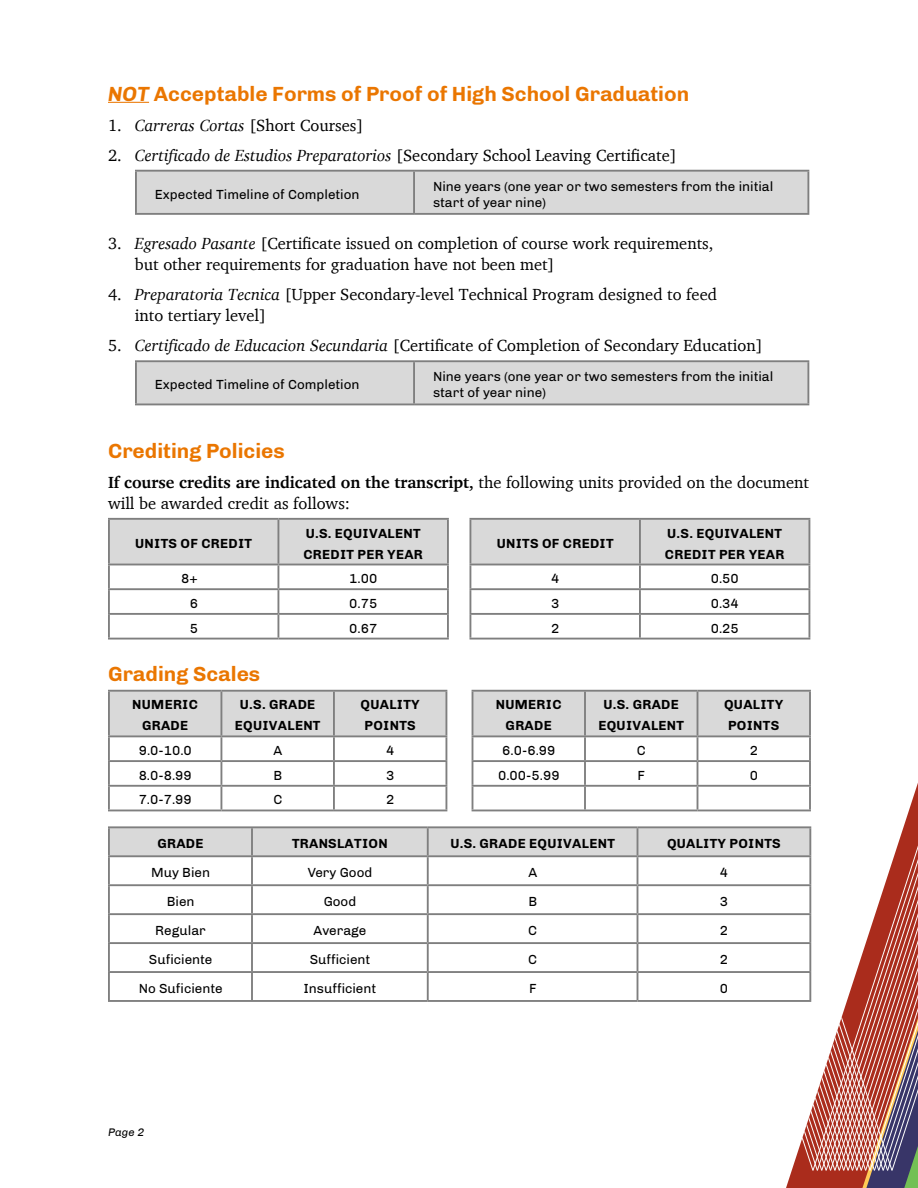
<style>
.page{position:relative;width:918px;height:1188px;background:#fff}
.page>*{position:absolute;margin:0;border:0;box-sizing:border-box;transform-origin:0 0}
.t1{font:700 21px "Chivo";color:#ea7600}
.t2{font:16.5px/21px "Charter";color:#000}
.t3{font:13.5px/16.2px "Chivo";color:#000}
.t4{font:700 13.5px/21px "Chivo";letter-spacing:.02em;color:#000}
.t5{font:italic 11.25px "Chivo";color:#000}
.s1{font-style:italic}
.s2{font-weight:700}
</style>
<div class="page">
<hr style="left:108px;top:102px;width:41px;height:1px;background:#ea7600">
<div style="left:137px;top:172px;width:670px;height:41px;background:#d9d9d9"></div>
<hr style="left:135px;top:170px;width:279px;height:2px;background:#7f7f7f">
<hr style="left:135px;top:172px;width:2px;height:41px;background:#7f7f7f">
<hr style="left:414px;top:170px;width:395px;height:2px;background:#7f7f7f">
<hr style="left:413px;top:172px;width:2px;height:41px;background:#7f7f7f">
<hr style="left:807px;top:172px;width:2px;height:41px;background:#7f7f7f">
<hr style="left:135px;top:213px;width:279px;height:2px;background:#7f7f7f">
<hr style="left:414px;top:213px;width:395px;height:2px;background:#7f7f7f">
<div style="left:137px;top:362px;width:670px;height:42px;background:#d9d9d9"></div>
<hr style="left:135px;top:360px;width:279px;height:2px;background:#7f7f7f">
<hr style="left:135px;top:362px;width:2px;height:42px;background:#7f7f7f">
<hr style="left:414px;top:360px;width:395px;height:2px;background:#7f7f7f">
<hr style="left:413px;top:362px;width:2px;height:42px;background:#7f7f7f">
<hr style="left:807px;top:362px;width:2px;height:42px;background:#7f7f7f">
<hr style="left:135px;top:404px;width:279px;height:1px;background:#7f7f7f">
<hr style="left:414px;top:404px;width:395px;height:1px;background:#7f7f7f">
<hr style="left:108px;top:518px;width:170px;height:2px;background:#7f7f7f">
<hr style="left:108px;top:520px;width:2px;height:44px;background:#7f7f7f">
<hr style="left:640px;top:518px;width:170px;height:2px;background:#7f7f7f">
<hr style="left:108px;top:564px;width:170px;height:1px;background:#7f7f7f">
<hr style="left:640px;top:564px;width:170px;height:1px;background:#7f7f7f">
<hr style="left:278px;top:518px;width:171px;height:2px;background:#7f7f7f">
<hr style="left:470px;top:518px;width:170px;height:2px;background:#7f7f7f">
<hr style="left:470px;top:638px;width:170px;height:2px;background:#7f7f7f">
<hr style="left:108px;top:588px;width:170px;height:2px;background:#7f7f7f">
<hr style="left:108px;top:590px;width:2px;height:23px;background:#7f7f7f">
<hr style="left:640px;top:588px;width:170px;height:2px;background:#7f7f7f">
<hr style="left:108px;top:615px;width:2px;height:23px;background:#7f7f7f">
<hr style="left:108px;top:613px;width:170px;height:2px;background:#7f7f7f">
<hr style="left:640px;top:613px;width:170px;height:2px;background:#7f7f7f">
<hr style="left:108px;top:638px;width:170px;height:2px;background:#7f7f7f">
<hr style="left:278px;top:638px;width:171px;height:2px;background:#7f7f7f">
<hr style="left:640px;top:638px;width:170px;height:2px;background:#7f7f7f">
<hr style="left:808px;top:520px;width:2px;height:44px;background:#7f7f7f">
<hr style="left:108px;top:565px;width:2px;height:23px;background:#7f7f7f">
<hr style="left:808px;top:565px;width:2px;height:23px;background:#7f7f7f">
<hr style="left:808px;top:590px;width:2px;height:23px;background:#7f7f7f">
<svg style="left:109px;top:519px;width:700px;height:119px"></svg>
<hr style="left:808px;top:615px;width:2px;height:23px;background:#7f7f7f">
<hr style="left:108px;top:690px;width:113px;height:2px;background:#7f7f7f">
<hr style="left:108px;top:692px;width:2px;height:43px;background:#7f7f7f">
<hr style="left:221px;top:690px;width:113px;height:2px;background:#7f7f7f">
<hr style="left:585px;top:690px;width:113px;height:2px;background:#7f7f7f">
<hr style="left:698px;top:690px;width:113px;height:2px;background:#7f7f7f">
<hr style="left:108px;top:735px;width:113px;height:2px;background:#7f7f7f">
<hr style="left:108px;top:760px;width:113px;height:2px;background:#7f7f7f">
<hr style="left:108px;top:762px;width:2px;height:23px;background:#7f7f7f">
<hr style="left:108px;top:785px;width:113px;height:2px;background:#7f7f7f">
<hr style="left:108px;top:787px;width:2px;height:23px;background:#7f7f7f">
<hr style="left:108px;top:810px;width:113px;height:1px;background:#7f7f7f">
<hr style="left:334px;top:690px;width:113px;height:2px;background:#7f7f7f">
<hr style="left:472px;top:690px;width:113px;height:2px;background:#7f7f7f">
<hr style="left:108px;top:737px;width:2px;height:23px;background:#7f7f7f">
<hr style="left:108px;top:826px;width:144px;height:2px;background:#7f7f7f">
<hr style="left:108px;top:828px;width:2px;height:27px;background:#7f7f7f">
<hr style="left:108px;top:855px;width:144px;height:2px;background:#7f7f7f">
<hr style="left:108px;top:884px;width:144px;height:2px;background:#7f7f7f">
<hr style="left:108px;top:886px;width:2px;height:27px;background:#7f7f7f">
<hr style="left:108px;top:913px;width:144px;height:2px;background:#7f7f7f">
<hr style="left:108px;top:915px;width:2px;height:27px;background:#7f7f7f">
<hr style="left:108px;top:942px;width:144px;height:2px;background:#7f7f7f">
<hr style="left:108px;top:857px;width:2px;height:27px;background:#7f7f7f">
<hr style="left:108px;top:944px;width:2px;height:27px;background:#7f7f7f">
<hr style="left:108px;top:971px;width:144px;height:2px;background:#7f7f7f">
<hr style="left:108px;top:973px;width:2px;height:27px;background:#7f7f7f">
<svg style="left:109px;top:691px;width:809px;height:497px"></svg>
<hr style="left:809px;top:973px;width:2px;height:27px;background:#7f7f7f">
<hr style="left:108px;top:1000px;width:144px;height:2px;background:#7f7f7f">
<hr style="left:252px;top:1000px;width:176px;height:2px;background:#7f7f7f">
<hr style="left:428px;top:1000px;width:209px;height:2px;background:#7f7f7f">
<hr style="left:638px;top:1000px;width:173px;height:2px;background:#7f7f7f">
<p class="t1" style="left:108px;top:81px;width:583px"><span class="s1">NOT</span> Acceptable Forms of Proof of High School Graduation</p>
<p class="t2" style="left:108px;top:114px;width:257px">1. <span class="s1">Carreras Cortas</span> [Short Courses]</p>
<p class="t2" style="left:108px;top:144px;width:570px">2. <span class="s1">Certificado de Estudios Preparatorios</span> [Secondary School Leaving Certificate]</p>
<p class="t3" style="left:155px;top:186px;width:206px">Expected Timeline of Completion</p>
<p class="t3" style="left:433px;top:178px;width:342px">Nine years (one year or two semesters from the initial start of year nine)</p>
<p class="t2" style="left:135px;top:233px;width:580px;text-indent:-27px">3. <span class="s1">Egresado Pasante</span> [Certificate issued on completion of course work requirements, but other requirements for graduation have not been met]</p>
<p class="t2" style="left:135px;top:284px;width:584px;text-indent:-27px">4. <span class="s1">Preparatoria Tecnica</span> [Upper Secondary-level Technical Program designed to feed into tertiary level]</p>
<p class="t2" style="left:108px;top:335px;width:656px">5. <span class="s1">Certificado de Educacion Secundaria</span> [Certificate of Completion of Secondary Education]</p>
<p class="t3" style="left:155px;top:377px;width:206px">Expected Timeline of Completion</p>
<p class="t3" style="left:433px;top:368px;width:342px">Nine years (one year or two semesters from the initial start of year nine)</p>
<p class="t1" style="left:108px;top:438px;width:178px">Crediting Policies</p>
<p class="t2" style="left:108px;top:471px;width:703px"><span class="s2">If course credits are indicated on the transcript,</span> the following units provided on the document will be awarded credit as follows:</p>
<p class="t4" style="left:135px;top:533px;width:118px">UNITS OF CREDIT</p>
<p class="t4" style="left:303px;top:522px;width:121px">U.S. EQUIVALENT<br>CREDIT PER YEAR</p>
<p class="t4" style="left:497px;top:533px;width:118px">UNITS OF CREDIT</p>
<p class="t4" style="left:665px;top:522px;width:121px">U.S. EQUIVALENT<br>CREDIT PER YEAR</p>
<p class="t3" style="left:181px;top:571px;width:18px">8+</p>
<p class="t3" style="left:349px;top:571px;width:30px">1.00</p>
<p class="t3" style="left:551px;top:571px;width:10px">4</p>
<p class="t3" style="left:711px;top:571px;width:30px">0.50</p>
<p class="t3" style="left:190px;top:595px;width:10px">6</p>
<p class="t3" style="left:349px;top:595px;width:30px">0.75</p>
<p class="t3" style="left:551px;top:595px;width:10px">3</p>
<p class="t3" style="left:711px;top:595px;width:30px">0.34</p>
<p class="t3" style="left:190px;top:620px;width:10px">5</p>
<p class="t3" style="left:349px;top:620px;width:30px">0.67</p>
<p class="t3" style="left:551px;top:620px;width:10px">2</p>
<p class="t3" style="left:711px;top:620px;width:30px">0.25</p>
<p class="t1" style="left:108px;top:661px;width:154px">Grading Scales</p>
<p class="t4" style="left:132px;top:694px;width:67px;text-align:center">NUMERIC<br>GRADE</p>
<p class="t4" style="left:235px;top:694px;width:87px;text-align:center">U.S. GRADE<br>EQUIVALENT</p>
<p class="t4" style="left:361px;top:694px;width:61px">QUALITY<br>POINTS</p>
<p class="t4" style="left:496px;top:694px;width:67px;text-align:center">NUMERIC<br>GRADE</p>
<p class="t4" style="left:598px;top:694px;width:87px;text-align:center">U.S. GRADE<br>EQUIVALENT</p>
<p class="t4" style="left:724px;top:694px;width:61px">QUALITY<br>POINTS</p>
<p class="t3" style="left:139px;top:742px;width:55px">9.0-10.0</p>
<p class="t3" style="left:273px;top:742px;width:10px">A</p>
<p class="t3" style="left:386px;top:742px;width:10px">4</p>
<p class="t3" style="left:502px;top:742px;width:55px">6.0-6.99</p>
<p class="t3" style="left:637px;top:742px;width:10px">C</p>
<p class="t3" style="left:750px;top:742px;width:10px">2</p>
<p class="t3" style="left:139px;top:767px;width:55px">8.0-8.99</p>
<p class="t3" style="left:273px;top:767px;width:10px">B</p>
<p class="t3" style="left:386px;top:767px;width:10px">3</p>
<p class="t3" style="left:498px;top:767px;width:63px">0.00-5.99</p>
<p class="t3" style="left:638px;top:767px;width:9px">F</p>
<p class="t3" style="left:750px;top:767px;width:10px">0</p>
<p class="t3" style="left:139px;top:792px;width:55px">7.0-7.99</p>
<p class="t3" style="left:273px;top:792px;width:10px">C</p>
<p class="t3" style="left:386px;top:792px;width:10px">2</p>
<p class="t4" style="left:157px;top:833px;width:48px">GRADE</p>
<p class="t4" style="left:292px;top:833px;width:97px">TRANSLATION</p>
<p class="t4" style="left:450px;top:833px;width:166px">U.S. GRADE EQUIVALENT</p>
<p class="t4" style="left:667px;top:833px;width:115px">QUALITY POINTS</p>
<p class="t3" style="left:151px;top:864px;width:61px">Muy Bien</p>
<p class="t3" style="left:308px;top:864px;width:66px">Very Good</p>
<p class="t3" style="left:528px;top:864px;width:10px">A</p>
<p class="t3" style="left:720px;top:864px;width:10px">4</p>
<p class="t3" style="left:167px;top:893px;width:29px">Bien</p>
<p class="t3" style="left:324px;top:893px;width:34px">Good</p>
<p class="t3" style="left:528px;top:893px;width:10px">B</p>
<p class="t3" style="left:720px;top:893px;width:10px">3</p>
<p class="t3" style="left:155px;top:922px;width:52px">Regular</p>
<p class="t3" style="left:314px;top:922px;width:54px">Average</p>
<p class="t3" style="left:528px;top:922px;width:10px">C</p>
<p class="t3" style="left:720px;top:922px;width:10px">2</p>
<p class="t3" style="left:149px;top:951px;width:65px">Suficiente</p>
<p class="t3" style="left:310px;top:951px;width:62px">Sufficient</p>
<p class="t3" style="left:528px;top:951px;width:10px">C</p>
<p class="t3" style="left:720px;top:951px;width:10px">2</p>
<p class="t3" style="left:139px;top:980px;width:85px">No Suficiente</p>
<p class="t3" style="left:304px;top:980px;width:74px">Insufficient</p>
<p class="t3" style="left:529px;top:980px;width:9px">F</p>
<p class="t3" style="left:720px;top:980px;width:10px">0</p>
<p class="t5" style="left:108px;top:1126px;width:38px">Page 2</p>
</div>
